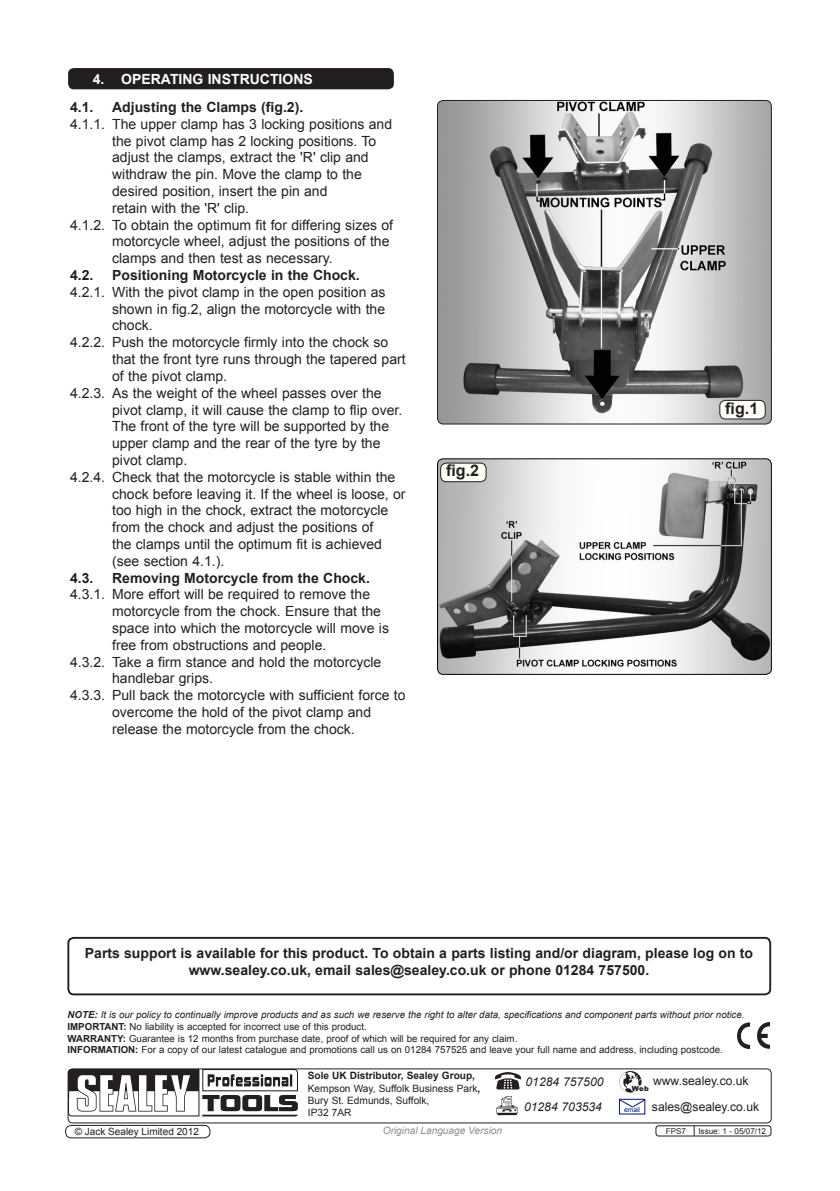
<style>
.page{position:relative;width:840px;height:1191px;background:#fff}
.page>*{position:absolute;margin:0;border:0;box-sizing:border-box;transform-origin:0 0}
.t1{font:700 16px "Arial";color:#231f20}
.t2{font:14px/16.8px "Arial";color:#231f20}
.t3{font:700 14px "Arial";color:#231f20}
.t4{font:700 14px "Arial";color:#fff}
.t5{font:12.2px "Arial";color:#231f20}
.t6{font:italic 12.2px "Arial";color:#231f20}
.t7{font:10.2px/12.2px "Arial";color:#231f20}
.t8{font:italic 10.2px "Arial";color:#8d8f92}
.t9{font:10px "Arial";color:#231f20}
.t10{font:9.6px "Arial";color:#231f20}
.t11{font:italic 9.6px "Arial";color:#231f20}
.t12{font:8px "Arial";color:#231f20}
.t13{font:900 7px "Arial";color:#231f20}
.t14{font:6.8px "Arial";color:#001381}
.s1{font-weight:700}
</style>
<div class="page">
<div style="left:68px;top:68px;width:325px;height:21px;background:#231f20;border-radius:6px"></div>
<img style="left:437px;top:100px;width:334px;height:324px">
<div style="left:437px;top:100px;width:334px;height:324px;border:1px solid #231f20;border-radius:6px"></div>
<div style="left:719px;top:400px;width:45px;height:19px;background:#fffff7;border-radius:6px"></div>
<div style="left:718px;top:400px;width:47px;height:19px;border:1px solid #231f20;border-radius:6px"></div>
<img style="left:70px;top:1070px;width:227px;height:46px">
<div style="left:68px;top:1068px;width:703px;height:55px;border:1px solid #231f20;border-radius:4px"></div>
<img style="left:496px;top:1096px;width:22px;height:19px">
<img style="left:495px;top:1072px;width:24px;height:18px">
<img style="left:617px;top:1070px;width:24px;height:24px;border-radius:12px">
<svg style="left:618px;top:1098px;width:27px;height:10px"></svg>
<div style="left:655px;top:1125px;width:115px;height:11px;border:1px solid #231f20;border-radius:3px"></div>
<div style="left:65px;top:1124px;width:145px;height:14px;border:1px solid #231f20;border-radius:6px"></div>
<img style="left:737px;top:1022px;width:32px;height:26px">
<img style="left:438px;top:459px;width:333px;height:215px">
<div style="left:437px;top:458px;width:334px;height:217px;border:1px solid #020402;border-radius:6px"></div>
<div style="left:440px;top:463px;width:46px;height:19px;background:#fffff7;border-radius:6px"></div>
<div style="left:440px;top:462px;width:46px;height:20px;border:1px solid #231f20;border-radius:6px"></div>
<div style="left:67px;top:937px;width:703px;height:58px;border:2px solid #231f20;border-radius:5px"></div>
<p class="t4" style="left:93px;top:70px;width:221px">4. OPERATING INSTRUCTIONS</p>
<p class="t3" style="left:70px;top:98px;width:25px">4.1.</p>
<p class="t3" style="left:112px;top:98px;width:192px">Adjusting the Clamps (fig.2).</p>
<p class="t2" style="left:112px;top:116px;width:281px;text-indent:-42px">4.1.1. The upper clamp has 3 locking positions and the pivot clamp has 2 locking positions. To adjust the clamps, extract the 'R' clip and withdraw the pin. Move the clamp to the desired position, insert the pin and<br>retain with the 'R' clip.</p>
<p class="t2" style="left:70px;top:216px;width:324px">4.1.2. To obtain the optimum fit for differing sizes of</p>
<p class="t2" style="left:112px;top:233px;width:279px">motorcycle wheel, adjust the positions of the</p>
<p class="t2" style="left:112px;top:250px;width:222px">clamps and then test as necessary.</p>
<p class="t3" style="left:70px;top:266px;width:25px">4.2.</p>
<p class="t3" style="left:112px;top:266px;width:249px">Positioning Motorcycle in the Chock.</p>
<p class="t2" style="left:112px;top:284px;width:275px;text-align:justify;text-indent:-42px">4.2.1. With the pivot clamp in the open position as shown in fig.2, align the motorcycle with the chock.</p>
<p class="t2" style="left:112px;top:334px;width:295px;text-indent:-42px">4.2.2. Push the motorcycle firmly into the chock so that the front tyre runs through the tapered part of the pivot clamp.</p>
<p class="t2" style="left:112px;top:384px;width:291px;text-indent:-42px">4.2.3. As the weight of the wheel passes over the pivot clamp, it will cause the clamp to flip over.<br>The front of the tyre will be supported by the upper clamp and the rear of the tyre by the pivot clamp.</p>
<p class="t2" style="left:112px;top:468px;width:295px;text-indent:-42px">4.2.4. Check that the motorcycle is stable within the chock before leaving it. If the wheel is loose, or too high in the chock, extract the motorcycle from the chock and adjust the positions of<br>the clamps until the optimum fit is achieved (see section 4.1.).</p>
<p class="t3" style="left:70px;top:568px;width:25px">4.3.</p>
<p class="t3" style="left:112px;top:568px;width:259px">Removing Motorcycle from the Chock.</p>
<p class="t2" style="left:112px;top:586px;width:278px;text-indent:-42px">4.3.1. More effort will be required to remove the motorcycle from the chock. Ensure that the space into which the motorcycle will move is free from obstructions and people.</p>
<p class="t2" style="left:112px;top:653px;width:270px;text-indent:-42px">4.3.2. Take a firm stance and hold the motorcycle handlebar grips.</p>
<p class="t2" style="left:112px;top:687px;width:295px;text-indent:-42px">4.3.3. Pull back the motorcycle with sufficient force to overcome the hold of the pivot clamp and release the motorcycle from the chock.</p>
<p class="t1" style="left:446px;top:460px;width:34px">fig.2</p>
<p class="t1" style="left:724px;top:397px;width:34px">fig.1</p>
<p class="t3" style="left:85px;top:944px;width:669px">Parts support is available for this product. To obtain a parts listing and/or diagram, please log on to</p>
<p class="t3" style="left:189px;top:961px;width:462px">www.sealey.co.uk, email sales@sealey.co.uk or phone 01284 757500.</p>
<p class="t11" style="left:67px;top:1009px;width:678px"><span class="s1">NOTE:</span> It is our policy to continually improve products and as such we reserve the right to alter data, specifications and component parts without prior notice.</p>
<p class="t10" style="left:67px;top:1020px;width:300px"><span class="s1">IMPORTANT:</span> No liability is accepted for incorrect use of this product.</p>
<p class="t10" style="left:67px;top:1032px;width:451px"><span class="s1">WARRANTY:</span> Guarantee is 12 months from purchase date, proof of which will be required for any claim.</p>
<p class="t10" style="left:67px;top:1043px;width:656px"><span class="s1">INFORMATION:</span> For a copy of our latest catalogue and promotions call us on 01284 757525 and leave your full name and address, including postcode.</p>
<p class="t6" style="left:525px;top:1073px;width:79px">01284 757500</p>
<p class="t6" style="left:523px;top:1099px;width:79px">01284 703534</p>
<p class="t5" style="left:651px;top:1098px;width:109px">sales@sealey.co.uk</p>
<p class="t7" style="left:308px;top:1069px;width:174px"><span class="s1">Sole UK Distributor, Sealey Group,<br></span>Kempson Way, Suffolk Business Park<span class="s1">,<br></span>Bury St. Edmunds, Suffolk,</p>
<p class="t7" style="left:308px;top:1106px;width:45px">IP32 7AR</p>
<p class="t5" style="left:652px;top:1072px;width:97px">www.sealey.co.uk</p>
<p class="t13" style="left:631px;top:1083px;width:19px">Web</p>
<p class="t14" style="left:623px;top:1105px;width:18px">email</p>
<p class="t9" style="left:75px;top:1125px;width:126px">© Jack Sealey Limited 2012</p>
<p class="t8" style="left:382px;top:1123px;width:121px">Original Language Version</p>
<p class="t12" style="left:665px;top:1125px;width:22px">FPS7</p>
<p class="t12" style="left:698px;top:1125px;width:69px">Issue: 1 - 05/07/12</p>
</div>
